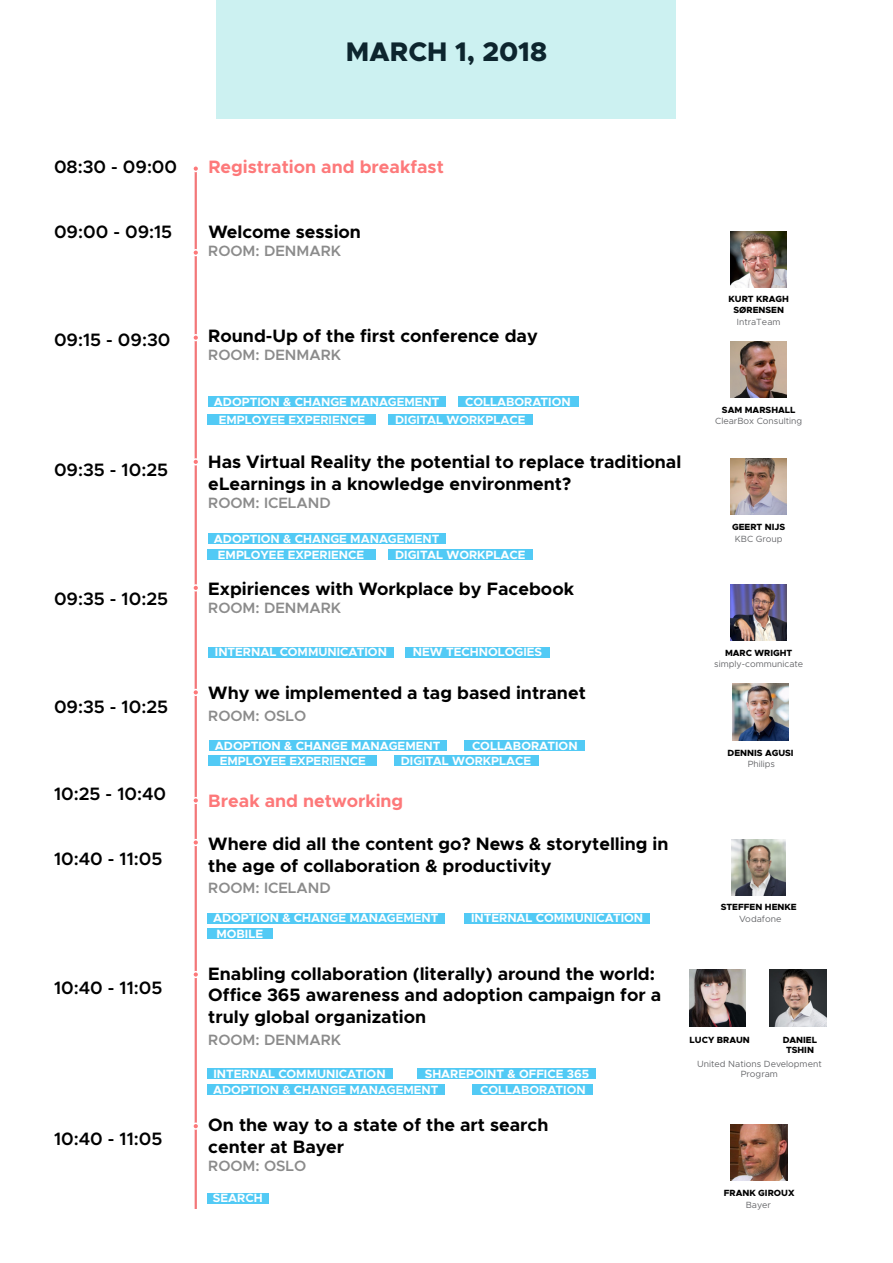
<style>
.page{position:relative;width:893px;height:1263px;background:#fff}
.page>*{position:absolute;margin:0;border:0;box-sizing:border-box;transform-origin:0 0}
.t1{font:800 27px "Metropolis";color:#0d252e}
.t2{font:700 18px/21.6px "Metropolis";color:#000}
.t3{font:600 18px "Metropolis";color:#000}
.t4{font:700 18px "Metropolis";color:#fd797a}
.t5{font:700 18px "Metropolis";color:#fd7879}
.t6{font:600 15px "Metropolis";color:#8b8b8b}
.t7{font:700 12px/18px "Metropolis";color:#fff}
.t8{font:9px/10.8px "Metropolis";color:#67686b;text-align:center}
.t9{font:800 9px/10.8px "Metropolis";color:#000;text-align:center}
</style>
<div class="page">
<div style="left:217px;top:0;width:459px;height:119px;background:#ccf1f1"></div>
<hr style="left:195px;top:169px;width:2px;height:1040px;background:#f37779">
<div style="left:192px;top:165px;width:7px;height:7px;border:2px solid #fff;border-radius:50%"></div>
<div style="left:192px;top:249px;width:7px;height:7px;border:2px solid #fff;border-radius:50%"></div>
<div style="left:192px;top:334px;width:7px;height:7px;border:2px solid #fff;border-radius:50%"></div>
<div style="left:192px;top:458px;width:7px;height:7px;border:2px solid #fff;border-radius:50%"></div>
<div style="left:192px;top:584px;width:7px;height:7px;border:2px solid #fff;border-radius:50%"></div>
<div style="left:192px;top:689px;width:7px;height:7px;border:2px solid #fff;border-radius:50%"></div>
<div style="left:192px;top:797px;width:7px;height:7px;border:2px solid #fff;border-radius:50%"></div>
<div style="left:192px;top:839px;width:7px;height:7px;border:2px solid #fff;border-radius:50%"></div>
<div style="left:192px;top:971px;width:7px;height:7px;border:2px solid #fff;border-radius:50%"></div>
<div style="left:192px;top:1122px;width:7px;height:8px;border:2px solid #fff;border-radius:50%"></div>
<img style="left:731px;top:232px;width:56px;height:56px">
<img style="left:731px;top:341px;width:56px;height:56px">
<img style="left:731px;top:458px;width:56px;height:56px">
<img style="left:731px;top:839px;width:55px;height:56px">
<div style="left:208px;top:396px;width:238px;height:11px;background:#52caf5"></div>
<div style="left:388px;top:414px;width:145px;height:11px;background:#52caf5"></div>
<div style="left:208px;top:414px;width:168px;height:11px;background:#52caf5"></div>
<div style="left:208px;top:533px;width:238px;height:11px;background:#52caf5"></div>
<img style="left:731px;top:1124px;width:56px;height:56px">
<div style="left:388px;top:549px;width:145px;height:11px;background:#52caf5"></div>
<div style="left:207px;top:549px;width:168px;height:11px;background:#52caf5"></div>
<div style="left:208px;top:647px;width:186px;height:10px;background:#52caf5"></div>
<div style="left:405px;top:647px;width:145px;height:10px;background:#52caf5"></div>
<img style="left:731px;top:584px;width:56px;height:56px">
<div style="left:207px;top:913px;width:238px;height:10px;background:#52caf5"></div>
<div style="left:465px;top:913px;width:185px;height:10px;background:#52caf5"></div>
<div style="left:207px;top:928px;width:65px;height:11px;background:#52caf5"></div>
<div style="left:207px;top:1084px;width:238px;height:11px;background:#52caf5"></div>
<div style="left:207px;top:1068px;width:185px;height:11px;background:#52caf5"></div>
<div style="left:418px;top:1068px;width:178px;height:11px;background:#52caf5"></div>
<div style="left:207px;top:1193px;width:62px;height:10px;background:#52caf5"></div>
<img style="left:690px;top:970px;width:56px;height:56px">
<img style="left:770px;top:970px;width:56px;height:56px">
<img style="left:732px;top:684px;width:57px;height:56px">
<div style="left:209px;top:740px;width:237px;height:11px;background:#52caf5"></div>
<div style="left:473px;top:1084px;width:120px;height:11px;background:#52caf5"></div>
<div style="left:465px;top:740px;width:120px;height:11px;background:#52caf5"></div>
<div style="left:458px;top:396px;width:120px;height:11px;background:#52caf5"></div>
<div style="left:209px;top:755px;width:168px;height:11px;background:#52caf5"></div>
<div style="left:394px;top:755px;width:144px;height:11px;background:#52caf5"></div>
<h1 class="t1" style="left:346px;top:34px;width:203px">MARCH 1, 2018</h1>
<p class="t3" style="left:54px;top:156px;width:125px">08:30 - 09:00</p>
<p class="t3" style="left:54px;top:220px;width:120px">09:00 - 09:15</p>
<p class="t3" style="left:54px;top:328px;width:118px">09:15 - 09:30</p>
<p class="t3" style="left:54px;top:458px;width:116px">09:35 - 10:25</p>
<p class="t3" style="left:54px;top:588px;width:116px">09:35 - 10:25</p>
<p class="t3" style="left:54px;top:696px;width:116px">09:35 - 10:25</p>
<p class="t3" style="left:54px;top:782px;width:114px">10:25 - 10:40</p>
<p class="t3" style="left:54px;top:847px;width:110px">10:40 - 11:05</p>
<p class="t3" style="left:54px;top:976px;width:110px">10:40 - 11:05</p>
<p class="t3" style="left:54px;top:1128px;width:110px">10:40 - 11:05</p>
<p class="t4" style="left:208px;top:156px;width:237px">Registration and breakfast</p>
<p class="t2" style="left:208px;top:221px;width:154px">Welcome session</p>
<p class="t6" style="left:208px;top:241px;width:134px">ROOM: DENMARK</p>
<p class="t2" style="left:208px;top:325px;width:331px">Round-Up of the first conference day</p>
<p class="t6" style="left:208px;top:346px;width:134px">ROOM: DENMARK</p>
<p class="t7" style="left:219px;top:392px;width:222px;text-indent:-5px">ADOPTION &amp; CHANGE MANAGEMENT<br>EMPLOYEE EXPERIENCE</p>
<p class="t7" style="left:465px;top:392px;width:107px">COLLABORATION</p>
<p class="t7" style="left:395px;top:410px;width:132px">DIGITAL WORKPLACE</p>
<p class="t2" style="left:208px;top:451px;width:474px">Has Virtual Reality the potential to replace traditional eLearnings in a knowledge environment?</p>
<p class="t6" style="left:208px;top:493px;width:124px">ROOM: ICELAND</p>
<p class="t7" style="left:214px;top:530px;width:227px">ADOPTION &amp; CHANGE MANAGEMENT</p>
<p class="t7" style="left:218px;top:546px;width:148px">EMPLOYEE EXPERIENCE</p>
<p class="t7" style="left:395px;top:546px;width:132px">DIGITAL WORKPLACE</p>
<p class="t2" style="left:208px;top:577px;width:367px">Expiriences with Workplace by Facebook</p>
<p class="t6" style="left:208px;top:598px;width:134px">ROOM: DENMARK</p>
<p class="t9" style="left:728px;top:294px;width:62px">KURT KRAGH<br>SØRENSEN</p>
<p class="t8" style="left:737px;top:317px;width:45px">IntraTeam</p>
<p class="t9" style="left:722px;top:405px;width:75px">SAM MARSHALL</p>
<p class="t8" style="left:715px;top:416px;width:88px">ClearBox Consulting</p>
<p class="t9" style="left:732px;top:522px;width:55px">GEERT NIJS</p>
<p class="t8" style="left:735px;top:533px;width:49px">KBC Group</p>
<p class="t7" style="left:215px;top:643px;width:174px">INTERNAL COMMUNICATION</p>
<p class="t7" style="left:413px;top:643px;width:131px">NEW TECHNOLOGIES</p>
<p class="t9" style="left:725px;top:648px;width:69px">MARC WRIGHT</p>
<p class="t2" style="left:208px;top:682px;width:379px">Why we implemented a tag based intranet</p>
<p class="t6" style="left:208px;top:706px;width:99px">ROOM: OSLO</p>
<p class="t7" style="left:215px;top:737px;width:227px">ADOPTION &amp; CHANGE MANAGEMENT</p>
<p class="t7" style="left:472px;top:737px;width:107px">COLLABORATION</p>
<p class="t7" style="left:220px;top:752px;width:148px">EMPLOYEE EXPERIENCE</p>
<p class="t7" style="left:401px;top:752px;width:132px">DIGITAL WORKPLACE</p>
<p class="t5" style="left:208px;top:789px;width:196px">Break and networking</p>
<p class="t2" style="left:208px;top:833px;width:462px">Where did all the content go? News &amp; storytelling in the age of collaboration &amp; productivity</p>
<p class="t6" style="left:208px;top:879px;width:124px">ROOM: ICELAND</p>
<p class="t7" style="left:213px;top:909px;width:227px">ADOPTION &amp; CHANGE MANAGEMENT</p>
<p class="t7" style="left:471px;top:909px;width:174px">INTERNAL COMMUNICATION</p>
<p class="t7" style="left:216px;top:925px;width:48px">MOBILE</p>
<p class="t2" style="left:208px;top:963px;width:454px">Enabling collaboration (literally) around the world:<br>Office 365 awareness and adoption campaign for a truly global organization</p>
<p class="t6" style="left:208px;top:1030px;width:134px">ROOM: DENMARK</p>
<p class="t7" style="left:214px;top:1064px;width:174px">INTERNAL COMMUNICATION</p>
<p class="t7" style="left:425px;top:1064px;width:166px">SHAREPOINT &amp; OFFICE 365</p>
<p class="t7" style="left:213px;top:1081px;width:227px">ADOPTION &amp; CHANGE MANAGEMENT</p>
<p class="t7" style="left:480px;top:1081px;width:107px">COLLABORATION</p>
<p class="t2" style="left:208px;top:1114px;width:342px">On the way to a state of the art search center at Bayer</p>
<p class="t6" style="left:208px;top:1156px;width:99px">ROOM: OSLO</p>
<p class="t7" style="left:213px;top:1189px;width:51px">SEARCH</p>
<p class="t8" style="left:714px;top:658px;width:90px">simply-communicate</p>
<p class="t9" style="left:727px;top:748px;width:68px">DENNIS AGUSI</p>
<p class="t8" style="left:748px;top:759px;width:29px">Philips</p>
<p class="t9" style="left:721px;top:902px;width:77px">STEFFEN HENKE</p>
<p class="t8" style="left:739px;top:914px;width:44px">Vodafone</p>
<p class="t9" style="left:690px;top:1034px;width:62px">LUCY BRAUN</p>
<p class="t9" style="left:783px;top:1034px;width:36px">DANIEL<br>TSHIN</p>
<p class="t8" style="left:697px;top:1058px;width:126px">United Nations Development<br>Program</p>
<p class="t9" style="left:724px;top:1187px;width:72px">FRANK GIROUX</p>
<p class="t8" style="left:746px;top:1199px;width:27px">Bayer</p>
</div>
